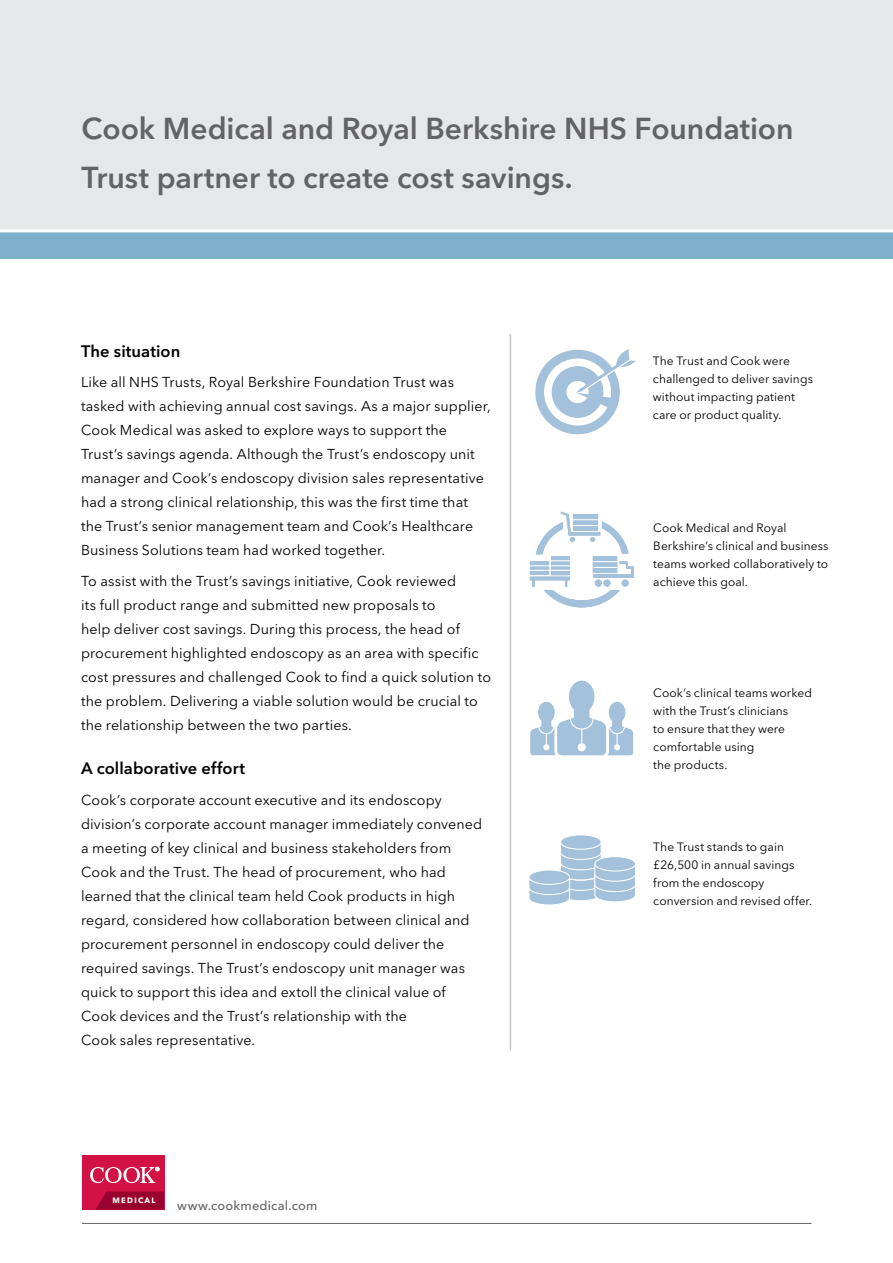
<style>
.page{position:relative;width:893px;height:1263px;background:#fff}
.page>*{position:absolute;margin:0;border:0;box-sizing:border-box;transform-origin:0 0}
.Headline_2lines_or_m{font:600 30px/48px "Avenir Next LT Pro";color:#636366}
.Paragraph_Style_6{font:600 16.5px "Avenir Next LT Pro";letter-spacing:.005em;color:#000}
.BODY-Reg-9-12-blk100{font:14.25px/24px "Avenir Next LT Pro";letter-spacing:.01em;color:#000}
.t1{font:13.05px "Myriad Pro";color:#000}
.WEBSITElogo-MED-85-8{font:500 12.75px "Avenir Next LT Pro";letter-spacing:.015em;color:#636366}
.t2{font:12.3px "Myriad Pro";color:#000}
.Paragraph_Style_2{font:12px/18px "Avenir Next LT Pro";letter-spacing:.005em;color:#000}
.Paragraph_Style_4{font:12px/18px "Avenir Next LT Pro";letter-spacing:.005em;color:#000}
.t3{font:700 7.8px "Avenir Next LT Pro";letter-spacing:.155em;color:#fff}
</style>
<div class="page">
<div style="left:0;top:0;width:893px;height:232px;background:#e5e7e8"></div>
<div style="left:0;top:232px;width:893px;height:27px;background:#7eb0cb"></div>
<hr style="left:82px;top:1223px;width:729px;height:1px;background:#636366">
<div style="left:82px;top:1155px;width:82px;height:54px;background:#d21145"></div>
<svg style="left:96px;top:1191px;width:68px;height:18px"></svg>
<svg style="left:90px;top:1167px;width:69px;height:16px"></svg>
<svg style="left:530px;top:680px;width:104px;height:76px"></svg>
<svg style="left:560px;top:835px;width:41px;height:14px"></svg>
<div style="left:560px;top:834px;width:42px;height:16px;border:1px solid #fff;border-radius:50%"></div>
<svg style="left:529px;top:837px;width:107px;height:68px"></svg>
<div style="left:535px;top:350px;width:85px;height:84px;background:#a3c1da;border-radius:50%"></div>
<svg style="left:548px;top:362px;width:59px;height:60px"></svg>
<div style="left:544px;top:358px;width:67px;height:68px;border:8px solid #fff;border-radius:50%"></div>
<div style="left:566px;top:381px;width:23px;height:22px;background:#fff;border-radius:50%"></div>
<svg style="left:576px;top:349px;width:60px;height:62px"></svg>
<svg style="left:529px;top:511px;width:105px;height:97px"></svg>
<hr style="left:0;top:229px;width:893px;height:3px;background:#fff">
<hr style="left:510px;top:334px;width:1px;height:716px;background:#c6c7c9">
<p class="Headline_2lines_or_m" style="left:82px;top:105px;width:713px">Cook Medical and Royal Berkshire NHS Foundation<br>Trust partner to create cost savings.</p>
<p class="Paragraph_Style_6" style="left:81px;top:341px;width:101px">The situation</p>
<p class="BODY-Reg-9-12-blk100" style="left:81px;top:370px;width:411px">Like all NHS Trusts, Royal Berkshire Foundation Trust was tasked with achieving annual cost savings. As a major supplier, Cook Medical was asked to explore ways to support the Trust’s savings agenda. Although the Trust’s endoscopy unit manager and Cook’s endoscopy division sales representative had a strong clinical relationship, this was the first time that the Trust’s senior management team and Cook’s Healthcare Business Solutions team had worked together.</p>
<p class="BODY-Reg-9-12-blk100" style="left:81px;top:569px;width:412px">To assist with the Trust’s savings initiative, Cook reviewed<br>its full product range and submitted new proposals to<br>help deliver cost savings. During this process, the head of procurement highlighted endoscopy as an area with specific cost pressures and challenged Cook to find a quick solution to the problem. Delivering a viable solution would be crucial to the relationship between the two parties.</p>
<p class="Paragraph_Style_6" style="left:81px;top:759px;width:166px">A collaborative effort</p>
<p class="BODY-Reg-9-12-blk100" style="left:81px;top:788px;width:403px">Cook’s corporate account executive and its endoscopy division’s corporate account manager immediately convened a meeting of key clinical and business stakeholders from Cook and the Trust. The head of procurement, who had learned that the clinical team held Cook products in high regard, considered how collaboration between clinical and procurement personnel in endoscopy could deliver the required savings. The Trust’s endoscopy unit manager was quick to support this idea and extoll the clinical value of Cook devices and the Trust’s relationship with the<br>Cook sales representative.</p>
<p class="t3" style="left:113px;top:1196px;width:44px">MEDICAL</p>
<p class="WEBSITElogo-MED-85-8" style="left:177px;top:1197px;width:142px">www.cookmedical.com</p>
<p class="t1" style="left:654px;top:347px;width:107px">Supply Chain Goals</p>
<p class="Paragraph_Style_4" style="left:653px;top:352px;width:162px">The Trust and Cook were challenged to deliver savings without impacting patient care or product quality.</p>
<p class="t1" style="left:654px;top:354px;width:107px">Supply Chain Goals</p>
<p class="t1" style="left:654px;top:358px;width:88px">Clinical Support</p>
<p class="t2" style="left:654px;top:388px;width:86px">Primary Supplier</p>
<p class="t1" style="left:654px;top:514px;width:130px">Improved Supply Chain</p>
<p class="t1" style="left:654px;top:515px;width:92px">Primary Supplier</p>
<p class="Paragraph_Style_2" style="left:653px;top:519px;width:177px">Cook Medical and Royal<br>Berkshire’s clinical and business teams worked collaboratively to achieve this goal.</p>
<p class="t2" style="left:654px;top:535px;width:83px">Clinical Support</p>
<p class="t2" style="left:654px;top:681px;width:121px">Improved Supply Chain</p>
<p class="Paragraph_Style_2" style="left:653px;top:684px;width:160px">Cook’s clinical teams worked with the Trust’s clinicians<br>to ensure that they were comfortable using<br>the products.</p>
<p class="Paragraph_Style_2" style="left:653px;top:838px;width:161px">The Trust stands to gain £26,500 in annual savings from the endoscopy conversion and revised offer.</p>
</div>
